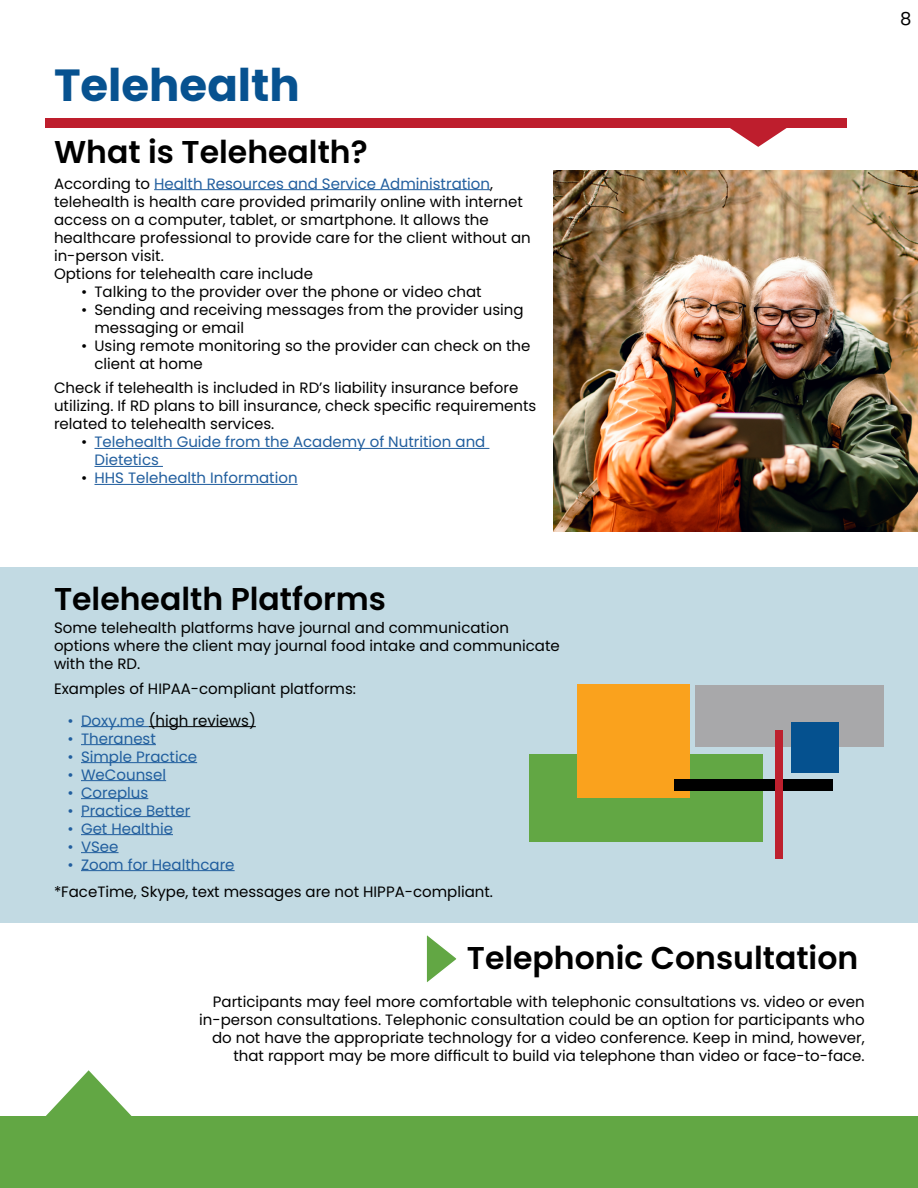
<style>
.page{position:relative;width:918px;height:1188px;background:#fff}
.page>*{position:absolute;margin:0;border:0;box-sizing:border-box;transform-origin:0 0}
.H2{font:700 45px "Poppins";color:#075290}
.SubHeader{font:600 31.5px "Poppins";color:#000}
.t1{font:18px "Poppins";color:#000}
.Paragraph_Style_2{font:15px/18px "Poppins";color:#000}
.Paragraph_Style_15{font:15px/18px "Poppins";color:#215e9e}
.Paragraph_Style_15-2{font:15px "Poppins";color:#205e9e}
.Paragraph_Style_15-3{font:15px "Poppins";color:#000101}
.s1{color:#215e9e}
.s2{color:#000}
.s3{color:#205e9e}
</style>
<div class="page">
<div style="left:0;top:567px;width:918px;height:355px;background:#c2dae3"></div>
<hr style="left:81px;top:726px;width:68px;height:1px;background:#205e9e">
<hr style="left:149px;top:726px;width:107px;height:1px;background:#000101">
<hr style="left:81px;top:744px;width:75px;height:1px;background:#205e9e">
<hr style="left:81px;top:762px;width:116px;height:1px;background:#205e9e">
<hr style="left:81px;top:780px;width:85px;height:1px;background:#205e9e">
<hr style="left:81px;top:798px;width:67px;height:1px;background:#205e9e">
<hr style="left:81px;top:816px;width:109px;height:1px;background:#215e9e">
<hr style="left:81px;top:834px;width:92px;height:1px;background:#215e9e">
<hr style="left:81px;top:852px;width:38px;height:1px;background:#215e9e">
<hr style="left:81px;top:870px;width:154px;height:1px;background:#215e9e">
<hr style="left:154px;top:189px;width:336px;height:1px;background:#215e9e">
<hr style="left:94px;top:448px;width:395px;height:1px;background:#215e9e">
<hr style="left:94px;top:466px;width:69px;height:1px;background:#215e9e">
<hr style="left:94px;top:484px;width:204px;height:1px;background:#215e9e">
<div style="left:45px;top:119px;width:802px;height:9px;background:#be1e2d"></div>
<svg style="left:730px;top:128px;width:57px;height:19px"></svg>
<img style="left:554px;top:171px;width:364px;height:360px">
<svg style="left:426px;top:935px;width:31px;height:47px"></svg>
<hr style="left:917px;top:145px;width:1px;height:187px;background:#eff0f1">
<div style="left:696px;top:685px;width:188px;height:61px;background:#a8a8aa"></div>
<div style="left:529px;top:754px;width:234px;height:87px;background:#62a744"></div>
<div style="left:577px;top:685px;width:113px;height:113px;background:#faa21d"></div>
<div style="left:674px;top:779px;width:158px;height:12px;background:#000"></div>
<div style="left:775px;top:731px;width:8px;height:128px;background:#bd202e"></div>
<div style="left:791px;top:722px;width:48px;height:50px;background:#05518f"></div>
<div style="left:0;top:1117px;width:918px;height:71px;background:#62a744"></div>
<svg style="left:45px;top:1070px;width:87px;height:47px"></svg>
<p class="H2" style="left:54px;top:59px;width:247px">Telehealth</p>
<h1 class="SubHeader" style="left:54px;top:133px;width:315px">What is Telehealth?</h1>
<p class="Paragraph_Style_2" style="left:54px;top:174px;width:478px">According to <span class="s1">Health Resources and Service Administration</span>, telehealth is health care provided primarily online with internet access on a computer, tablet, or smartphone. It allows the healthcare professional to provide care for the client without an in-person visit.</p>
<p class="Paragraph_Style_2" style="left:54px;top:264px;width:261px">Options for telehealth care include</p>
<p class="Paragraph_Style_2" style="left:81px;top:282px;width:402px">• Talking to the provider over the phone or video chat</p>
<p class="Paragraph_Style_2" style="left:94px;top:300px;width:431px;text-indent:-14px">• Sending and receiving messages from the provider using messaging or email</p>
<p class="Paragraph_Style_2" style="left:94px;top:336px;width:438px;text-indent:-14px">• Using remote monitoring so the provider can check on the client at home</p>
<p class="Paragraph_Style_2" style="left:54px;top:379px;width:484px">Check if telehealth is included in RD’s liability insurance before utilizing. If RD plans to bill insurance, check specific requirements related to telehealth services.</p>
<p class="Paragraph_Style_15" style="left:94px;top:433px;width:392px;text-indent:-14px"><span class="s2">•</span> Telehealth Guide from the Academy of Nutrition and<br>Dietetics</p>
<p class="Paragraph_Style_15" style="left:81px;top:469px;width:218px"><span class="s2">•</span> HHS Telehealth Information</p>
<p class="t1" style="left:900px;top:9px;width:13px">8</p>
<h1 class="SubHeader" style="left:54px;top:581px;width:334px">Telehealth Platforms</h1>
<p class="Paragraph_Style_2" style="left:54px;top:619px;width:507px">Some telehealth platforms have journal and communication options where the client may journal food intake and communicate with the RD.</p>
<p class="Paragraph_Style_2" style="left:54px;top:680px;width:304px">Examples of HIPAA-compliant platforms:</p>
<p class="Paragraph_Style_15-2" style="left:68px;top:712px;width:8px">•</p>
<p class="Paragraph_Style_15-3" style="left:81px;top:712px;width:176px"><span class="s3">Doxy.me</span> (high reviews)</p>
<p class="Paragraph_Style_15-2" style="left:68px;top:730px;width:90px">• Theranest</p>
<p class="Paragraph_Style_15-2" style="left:68px;top:748px;width:131px">• Simple Practice</p>
<p class="Paragraph_Style_15-2" style="left:68px;top:766px;width:100px">• WeCounsel</p>
<p class="Paragraph_Style_15-2" style="left:68px;top:784px;width:82px">• Coreplus</p>
<p class="Paragraph_Style_15" style="left:68px;top:801px;width:124px">• Practice Better</p>
<p class="Paragraph_Style_15" style="left:68px;top:819px;width:107px">• Get Healthie</p>
<p class="Paragraph_Style_15" style="left:68px;top:837px;width:53px">• VSee</p>
<p class="Paragraph_Style_15" style="left:68px;top:855px;width:169px">• Zoom for Healthcare</p>
<p class="Paragraph_Style_2" style="left:54px;top:883px;width:441px">*FaceTime, Skype, text messages are not HIPPA-compliant.</p>
<h1 class="SubHeader" style="left:467px;top:940px;width:393px">Telephonic Consultation</h1>
<p class="Paragraph_Style_2" style="left:199px;top:992px;width:667px;text-align:right">Participants may feel more comfortable with telephonic consultations vs. video or even in-person consultations. Telephonic consultation could be an option for participants who do not have the appropriate technology for a video conference. Keep in mind, however, that rapport may be more difficult to build via telephone than video or face-to-face.</p>
</div>
